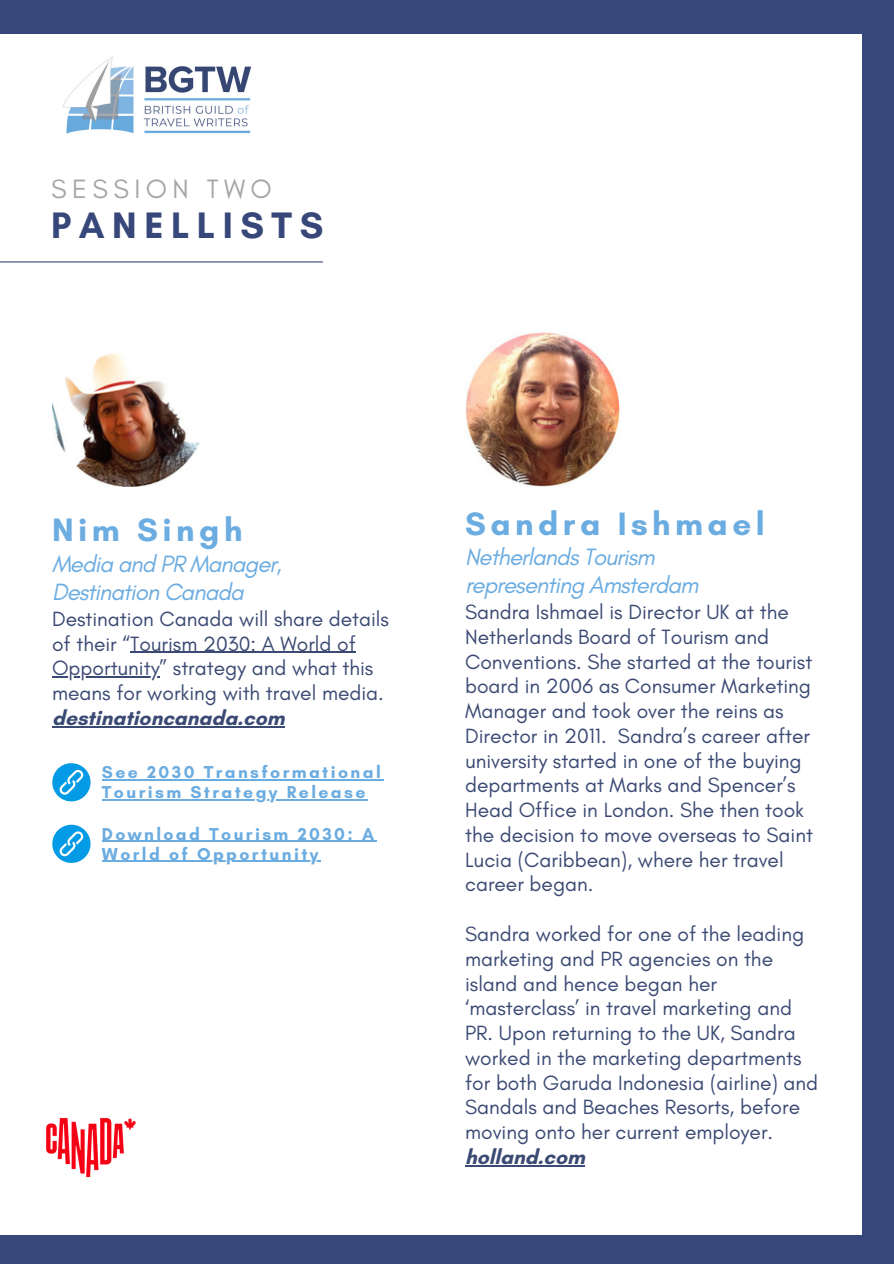
<style>
.page{position:relative;width:894px;height:1264px;background:#fff}
.page>*{position:absolute;margin:0;border:0;box-sizing:border-box;transform-origin:0 0}
.t1{font:700 37.5px "Glacial Indifference";letter-spacing:.2em;color:#37477a}
.t2{font:700 33px "Glacial Indifference";letter-spacing:.135em;color:#6bace1}
.t3{font:27px "Glacial Indifference";letter-spacing:.2em;color:#a6a6a6}
.t4{font:italic 24px/28.2px "Glacial Indifference";letter-spacing:-.04em;color:#6bace1}
.t5{font:21px/24.8px "Glacial Indifference";color:#3b4a74}
.t6{font:700 17.55px/20.2px "Glacial Indifference";letter-spacing:.135em;color:#6bace1}
.s1{font-weight:700}
</style>
<div class="page">
<div style="left:0;top:0;width:893px;height:1263px;background:#37477a"></div>
<div style="left:0;top:34px;width:861px;height:1200px;background:#fff"></div>
<img style="left:62px;top:56px;width:190px;height:78px">
<hr style="left:0;top:261px;width:323px;height:1px;background:#3b4a74">
<img style="left:46px;top:1118px;width:90px;height:59px">
<hr style="left:130px;top:651px;width:226px;height:2px;background:#3b4a74">
<hr style="left:52px;top:676px;width:108px;height:1px;background:#3b4a74">
<hr style="left:52px;top:726px;width:232px;height:1px;background:#3b4a74">
<img style="left:52px;top:353px;width:148px;height:133px">
<hr style="left:465px;top:1164px;width:119px;height:2px;background:#3b4a74">
<img style="left:465px;top:332px;width:154px;height:154px">
<svg style="left:52px;top:763px;width:39px;height:39px"></svg>
<hr style="left:102px;top:779px;width:281px;height:1px;background:#6bace1">
<hr style="left:102px;top:799px;width:266px;height:1px;background:#6bace1">
<svg style="left:52px;top:824px;width:39px;height:39px"></svg>
<hr style="left:102px;top:840px;width:274px;height:1px;background:#6bace1">
<hr style="left:102px;top:861px;width:219px;height:1px;background:#6bace1">
<p class="t3" style="left:51px;top:172px;width:222px">SESSION TWO</p>
<p class="t1" style="left:51px;top:203px;width:273px">PANELLISTS</p>
<p class="t2" style="left:52px;top:510px;width:192px">Nim Singh</p>
<p class="t4" style="left:52px;top:549px;width:231px">Media and PR Manager,<br>Destination Canada</p>
<p class="t5" style="left:52px;top:606px;width:338px">Destination Canada will share details of their “Tourism 2030: A World of</p>
<p class="t5" style="left:52px;top:655px;width:333px">Opportunity” strategy and what this means for working with travel media. <span class="s1">destinationcanada.com</span></p>
<h2 class="t6" style="left:102px;top:761px;width:280px">See 2030 Transformational</h2>
<h2 class="t6" style="left:102px;top:782px;width:265px">Tourism Strategy Release</h2>
<h1 class="t6" style="left:102px;top:823px;width:273px">Download Tourism 2030: A<br>World of Opportunity</h1>
<p class="t2" style="left:465px;top:503px;width:301px">Sandra Ishmael</p>
<p class="t4" style="left:465px;top:542px;width:235px">Netherlands Tourism representing Amsterdam</p>
<p class="t5" style="left:465px;top:599px;width:349px">Sandra Ishmael is Director UK at the Netherlands Board of Tourism and Conventions. She started at the tourist board in 2006 as Consumer Marketing Manager and took over the reins as Director in 2011. Sandra’s career after university started in one of the buying departments at Marks and Spencer’s Head Office in London. She then took the decision to move overseas to Saint Lucia (Caribbean), where her travel career began.</p>
<p class="t5" style="left:465px;top:921px;width:354px">Sandra worked for one of the leading marketing and PR agencies on the island and hence began her ‘masterclass’ in travel marketing and<br>PR. Upon returning to the UK, Sandra worked in the marketing departments for both Garuda Indonesia (airline) and<br>Sandals and Beaches Resorts, before moving onto her current employer. <span class="s1">holland.com</span></p>
</div>
